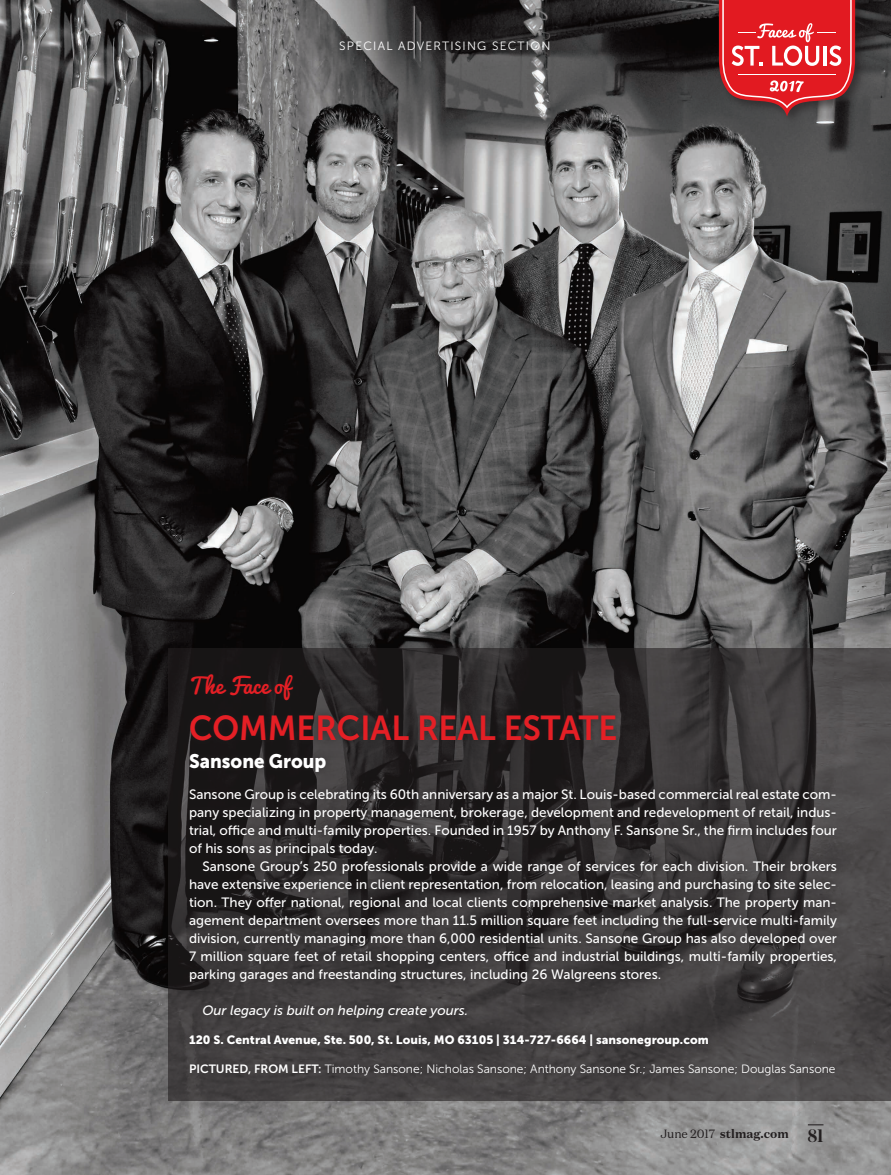
<style>
.page{position:relative;width:891px;height:1175px;background:#fff}
.page>*{position:absolute;margin:0;border:0;box-sizing:border-box;transform-origin:0 0}
.t1{font:34.5px "Museo Sans 700";color:#e41f25;scale:.95 1}
.t2{font:21px "Pacifico";color:#e41f25}
.t3{font:19.5px "Museo Sans 900";color:#fff;scale:.95 1}
.t4{font:600 18px "Domaine Display Narrow";color:#231f20}
.body_indent{font:13.5px/18px "Museo Sans 500";color:#fff;text-align:justify}
.body{font:13.5px/18px "Museo Sans 500";color:#fff;text-align:justify}
.body_indent-2{font:italic 13.5px "Museo Sans 500";color:#fff}
.t5{font:12px "Museo Sans 300";color:#fff}
.t6{font:12px "Museo Sans 900";letter-spacing:.005em;color:#fff}
.t7{font:12px "Museo Sans 300";letter-spacing:.1em;color:#fff}
.t8{font:700 12px "Domaine Text";color:#231f20}
.s1{font-family:"Museo Sans 700"}
.s2{font-weight:400}
</style>
<div class="page">
<img style="left:0;top:0;width:891px;height:1174px">
<svg style="left:168px;top:648px;width:723px;height:452px;background:#3b3839"></svg>
<div style="left:184px;top:666px;width:116px;height:40px;background:#181516"></div>
<div style="left:183px;top:707px;width:440px;height:41px;background:#231f20;opacity:.6"></div>
<div style="left:183px;top:746px;width:150px;height:32px;background:#231f20;opacity:.6"></div>
<div style="left:183px;top:781px;width:661px;height:243px;background:#231f20;opacity:.6"></div>
<div style="left:183px;top:1027px;width:533px;height:26px;background:#3f3c3d"></div>
<div style="left:183px;top:1056px;width:659px;height:26px;background:#231f20;opacity:.6"></div>
<svg style="left:808px;top:1124px;width:16px;height:1px"></svg>
<div style="left:716px;top:0;width:152px;height:128px;background:#231f20;opacity:.6"></div>
<svg style="left:719px;top:0;width:136px;height:116px;background:#cd3b40"></svg>
<p class="t7" style="left:339px;top:39px;width:213px">SPECIAL ADVERTISING SECTION</p>
<p class="t2" style="left:189px;top:667px;width:103px">The Face of</p>
<p class="t1" style="left:189px;top:709px;width:453px">COMMERCIAL REAL ESTATE</p>
<p class="t3" style="left:189px;top:750px;width:146px">Sansone Group</p>
<p class="body" style="left:189px;top:785px;width:650px">Sansone Group is celebrating its 60th anniversary as a major St. Louis-based commercial real estate com&shy;pany specializing in property management, brokerage, development and redevelopment of retail, indus&shy;trial, office and multi-family properties. Founded in 1957 by Anthony F. Sansone Sr., the firm includes four of his sons as principals today.</p>
<p class="body_indent" style="left:189px;top:857px;width:650px;text-indent:14px">Sansone Group’s 250 professionals provide a wide range of services for each division. Their brokers have extensive experience in client representation, from relocation, leasing and purchasing to site selec&shy;tion. They offer national, regional and local clients comprehensive market analysis. The property man&shy;agement department oversees more than 11.5 million square feet including the full-service multi-family division, currently managing more than 6,000 residential units. Sansone Group has also developed over 7 million square feet of retail shopping centers, office and industrial buildings, multi-family properties, parking garages and freestanding structures, including 26 Walgreens stores.</p>
<p class="body_indent-2" style="left:202px;top:1002px;width:267px">Our legacy is built on helping create yours.</p>
<p class="t6" style="left:189px;top:1032px;width:521px">120 S. Central Avenue, Ste. 500, St. Louis, MO 63105 | 314-727-6664 | sansonegroup.com</p>
<p class="t5" style="left:189px;top:1062px;width:648px"><span class="s1">PICTURED, FROM LEFT:</span> Timothy Sansone; Nicholas Sansone; Anthony Sansone Sr.; James Sansone; Douglas Sansone</p>
<p class="t8" style="left:661px;top:1126px;width:130px"><span class="s2">June 2017</span> stlmag.com</p>
<p class="t4" style="left:808px;top:1124px;width:17px">81</p>
</div>
